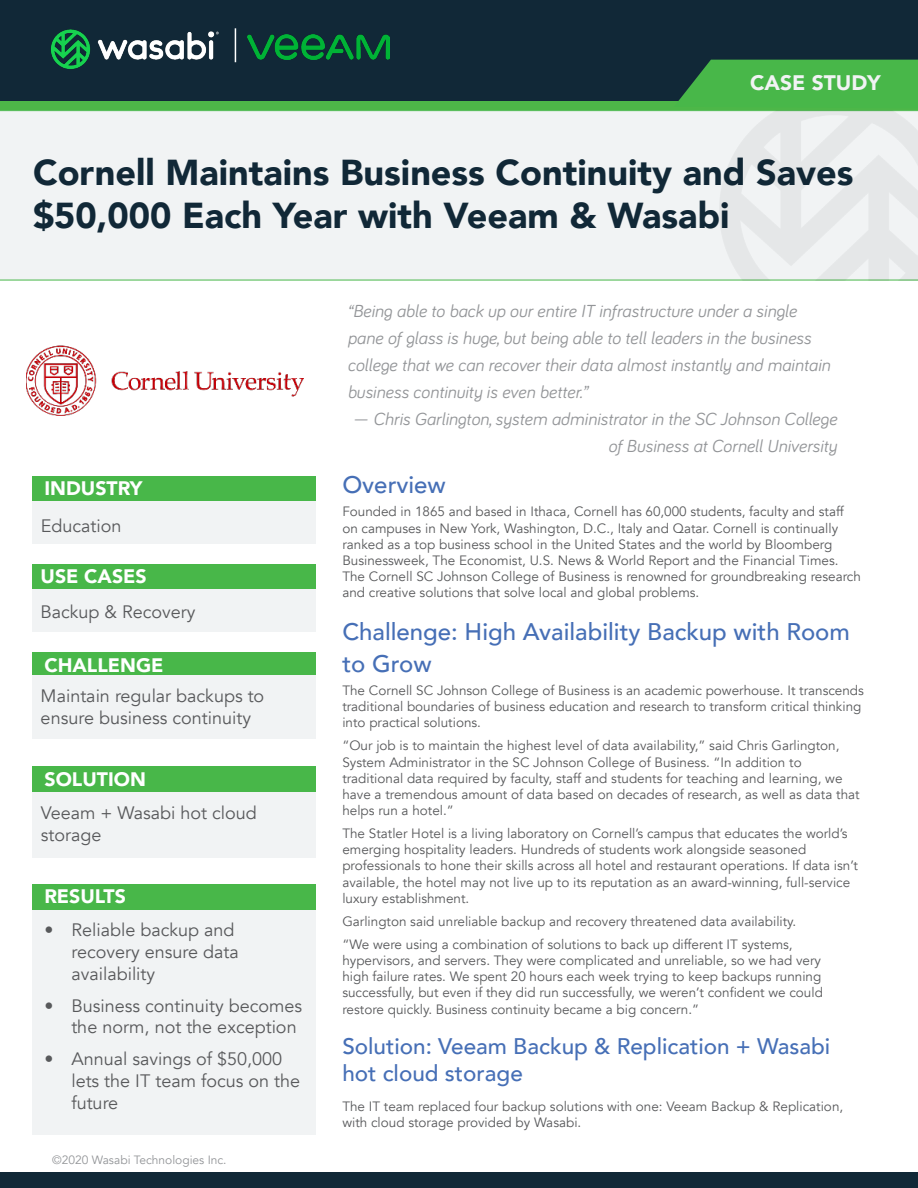
<style>
.page{position:relative;width:918px;height:1188px;background:#fff}
.page>*{position:absolute;margin:0;border:0;box-sizing:border-box;transform-origin:0 0}
.t1{font:900 36px/43.2px "Avenir";color:#112837}
.t2{font:500 24px/32.4px "Avenir";color:#466fb6}
.t3{font:500 22.5px/27px "Avenir";color:#466fb6}
.t4{font:900 21px "Avenir";color:#f1f3f4}
.t5{font:900 19.5px "Avenir";color:#fff}
.t6{font:italic 18px/27px "Bariol";color:#939598}
.t7{font:18px/21.6px "Avenir";color:#58595b}
.t8{font:13.5px/16.2px "Avenir";color:#58595b}
.t9{font:12px "Avenir";color:#939598}
</style>
<div class="page">
<div style="left:0;top:0;width:918px;height:101px;background:#112837"></div>
<img style="left:51px;top:29px;width:168px;height:40px">
<div style="left:0;top:1173px;width:918px;height:15px;background:#112837"></div>
<div style="left:0;top:101px;width:918px;height:9px;background:#4db748"></div>
<svg style="left:678px;top:60px;width:240px;height:41px;background:#44ac47"></svg>
<img style="left:247px;top:34px;width:143px;height:26px">
<div style="left:0;top:110px;width:918px;height:170px;background:#f1f3f4"></div>
<img style="left:26px;top:345px;width:277px;height:71px">
<img style="left:710px;top:111px;width:208px;height:169px">
<div style="left:33px;top:652px;width:283px;height:26px;background:#48b749"></div>
<div style="left:33px;top:676px;width:283px;height:63px;background:#f1f3f4"></div>
<div style="left:33px;top:766px;width:283px;height:26px;background:#48b749"></div>
<div style="left:33px;top:792px;width:283px;height:66px;background:#f1f3f4"></div>
<div style="left:32px;top:884px;width:284px;height:26px;background:#48b749"></div>
<div style="left:32px;top:910px;width:284px;height:225px;background:#f1f3f4"></div>
<div style="left:33px;top:476px;width:283px;height:26px;background:#48b749"></div>
<div style="left:33px;top:502px;width:283px;height:42px;background:#f1f3f4"></div>
<div style="left:32px;top:564px;width:284px;height:26px;background:#48b749"></div>
<div style="left:32px;top:590px;width:284px;height:42px;background:#f1f3f4"></div>
<hr style="left:235px;top:28px;width:1px;height:34px;background:#fff">
<h3 class="t4" style="left:750px;top:65px;width:132px">CASE STUDY</h3>
<h1 class="t1" style="left:33px;top:150px;width:822px">Cornell Maintains Business Continuity and Saves $50,000 Each Year with Veeam &amp; Wasabi</h1>
<h3 class="t5" style="left:44px;top:472px;width:99px">INDUSTRY</h3>
<h3 class="t7" style="left:41px;top:515px;width:82px">Education</h3>
<h3 class="t5" style="left:41px;top:560px;width:108px">USE CASES</h3>
<h3 class="t7" style="left:41px;top:601px;width:157px">Backup &amp; Recovery</h3>
<h3 class="t5" style="left:44px;top:648px;width:121px">CHALLENGE</h3>
<h3 class="t7" style="left:41px;top:686px;width:225px">Maintain regular backups to ensure business continuity</h3>
<h3 class="t5" style="left:44px;top:762px;width:103px">SOLUTION</h3>
<h3 class="t7" style="left:41px;top:802px;width:218px">Veeam + Wasabi hot cloud storage</h3>
<h3 class="t5" style="left:44px;top:880px;width:83px">RESULTS</h3>
<h3 class="t7" style="left:71px;top:920px;width:169px;text-indent:-27px">• Reliable backup and recovery ensure data availability</h3>
<h3 class="t7" style="left:44px;top:995px;width:259px;text-align:right">• Business continuity becomes the norm, not the exception</h3>
<h3 class="t7" style="left:71px;top:1049px;width:230px;text-indent:-27px">• Annual savings of $50,000 lets the IT team focus on the future</h3>
<p class="t9" style="left:52px;top:1153px;width:176px">©2020 Wasabi Technologies Inc.</p>
<p class="t6" style="left:347px;top:297px;width:484px">“Being able to back up our entire IT infrastructure under a single pane of glass is huge, but being able to tell leaders in the business college that we can recover their data almost instantly and maintain business continuity is even better.”</p>
<h3 class="t6" style="left:352px;top:405px;width:486px;text-align:right">— Chris Garlington, system administrator in the SC Johnson College of Business at Cornell University</h3>
<h2 class="t2" style="left:342px;top:468px;width:105px">Overview</h2>
<p class="t8" style="left:342px;top:504px;width:520px">Founded in 1865 and based in Ithaca, Cornell has 60,000 students, faculty and staff on campuses in New York, Washington, D.C., Italy and Qatar. Cornell is continually ranked as a top business school in the United States and the world by Bloomberg Businessweek, The Economist, U.S. News &amp; World Report and the Financial Times.<br>The Cornell SC Johnson College of Business is renowned for groundbreaking research and creative solutions that solve local and global problems.</p>
<h2 class="t2" style="left:342px;top:614px;width:509px">Challenge: High Availability Backup with Room to Grow</h2>
<p class="t8" style="left:342px;top:682px;width:523px">The Cornell SC Johnson College of Business is an academic powerhouse. It transcends traditional boundaries of business education and research to transform critical thinking into practical solutions.</p>
<p class="t8" style="left:342px;top:738px;width:519px">“Our job is to maintain the highest level of data availability,” said Chris Garlington, System Administrator in the SC Johnson College of Business. “In addition to traditional data required by faculty, staff and students for teaching and learning, we have a tremendous amount of data based on decades of research, as well as data that helps run a hotel.”</p>
<p class="t8" style="left:342px;top:826px;width:517px">The Statler Hotel is a living laboratory on Cornell’s campus that educates the world’s emerging hospitality leaders. Hundreds of students work alongside seasoned professionals to hone their skills across all hotel and restaurant operations. If data isn’t available, the hotel may not live up to its reputation as an award-winning, full-service luxury establishment.</p>
<p class="t8" style="left:342px;top:910px;width:455px;line-height:23px">Garlington said unreliable backup and recovery threatened data availability. “We were using a combination of solutions to back up different IT systems,</p>
<p class="t8" style="left:342px;top:952px;width:482px">hypervisors, and servers. They were complicated and unreliable, so we had very high failure rates. We spent 20 hours each week trying to keep backups running successfully, but even if they did run successfully, we weren’t confident we could restore quickly. Business continuity became a big concern.”</p>
<h3 class="t3" style="left:342px;top:1032px;width:489px">Solution: Veeam Backup &amp; Replication + Wasabi hot cloud storage</h3>
<p class="t8" style="left:342px;top:1098px;width:502px">The IT team replaced four backup solutions with one: Veeam Backup &amp; Replication, with cloud storage provided by Wasabi.</p>
</div>
